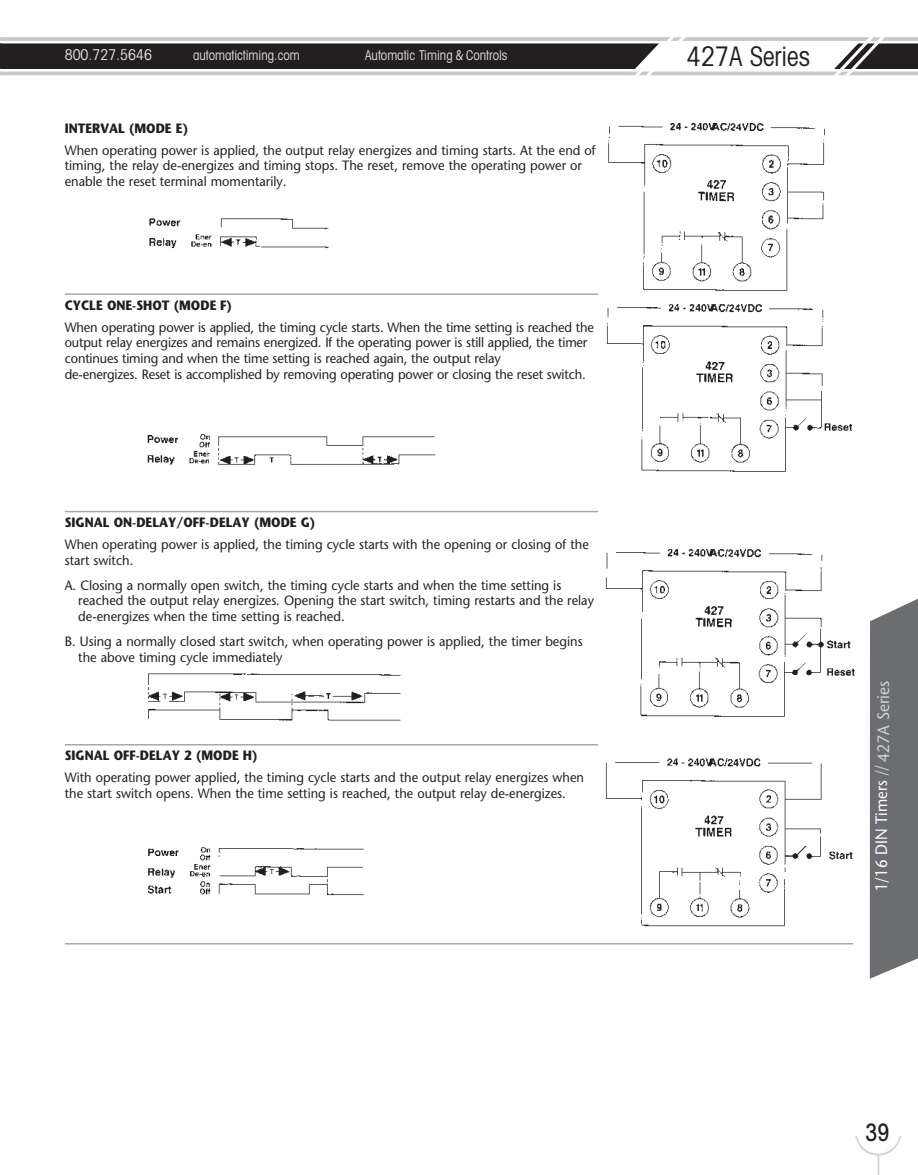
<style>
.page{position:relative;width:918px;height:1175px;background:#fff}
.page>*{position:absolute;margin:0;border:0;box-sizing:border-box;transform-origin:0 0}
.t1{font:condensed 27px "Avant Garde";color:#231f20;scale:.95 1}
.t2{font:500 condensed 24px "Avant Garde";color:#231f20;scale:.9 1}
.t3{font:16.5px "ATC Oak Normal";color:#fff;scale:.9 1}
.t4{font:condensed 15px "Avant Garde";color:#dcdddf;scale:.95 1}
.t5{font:13.5px/15.8px "ATC Oak Normal";color:#231f20;scale:.95 1}
.t6{font:700 13.5px "ATC Oak";color:#231f20;scale:.9 1}
.t7{font:condensed 13.5px "Avant Garde";color:#dcdddf;scale:.95 1}
.s1{color:#d1d2d4}
</style>
<div class="page">
<svg style="left:855px;top:1135px;width:46px;height:39px"></svg>
<div style="left:870px;top:599px;width:48px;height:379px;background:#6c6d70"></div>
<svg style="left:0;top:37px;width:918px;height:39px"></svg>
<img style="left:149px;top:123px;width:676px;height:168px">
<hr style="left:65px;top:293px;width:533px;height:2px;background:#a8a9ad">
<hr style="left:65px;top:511px;width:533px;height:1px;background:#a8a9ad">
<hr style="left:65px;top:744px;width:533px;height:1px;background:#a8a9ad">
<img style="left:147px;top:294px;width:706px;height:178px">
<img style="left:148px;top:549px;width:728px;height:177px">
<img style="left:148px;top:749px;width:729px;height:187px">
<hr style="left:65px;top:943px;width:788px;height:1px;background:#a8a9ad">
<p class="t4" style="left:65px;top:50px;width:93px">800.727.5646</p>
<p class="t7" style="left:193px;top:51px;width:114px">automatictiming.com</p>
<p class="t7" style="left:365px;top:51px;width:151px">Automatic Timing &amp; Controls</p>
<p class="t6" style="left:65px;top:123px;width:139px">INTERVAL (MODE E)</p>
<p class="t5" style="left:65px;top:143px;width:560px">When operating power is applied, the output relay energizes and timing starts. At the end of timing, the relay de-energizes and timing stops. The reset, remove the operating power or enable the reset terminal momentarily.</p>
<p class="t6" style="left:65px;top:300px;width:187px">CYCLE ONE-SHOT (MODE F)</p>
<p class="t5" style="left:65px;top:320px;width:558px">When operating power is applied, the timing cycle starts. When the time setting is reached the output relay energizes and remains energized. If the operating power is still applied, the timer continues timing and when the time setting is reached again, the output relay<br>de-energizes. Reset is accomplished by removing operating power or closing the reset switch.</p>
<p class="t6" style="left:65px;top:517px;width:280px">SIGNAL ON-DELAY/OFF-DELAY (MODE G)</p>
<p class="t5" style="left:65px;top:538px;width:553px">When operating power is applied, the timing cycle starts with the opening or closing of the start switch.</p>
<p class="t5" style="left:78px;top:578px;width:544px;text-indent:-14px">A. Closing a normally open switch, the timing cycle starts and when the time setting is reached the output relay energizes. Opening the start switch, timing restarts and the relay de-energizes when the time setting is reached.</p>
<p class="t5" style="left:78px;top:634px;width:532px;text-indent:-14px">B. Using a normally closed start switch, when operating power is applied, the timer begins the above timing cycle immediately</p>
<p class="t6" style="left:65px;top:750px;width:216px">SIGNAL OFF-DELAY 2 (MODE H)</p>
<p class="t5" style="left:65px;top:771px;width:548px">With operating power applied, the timing cycle starts and the output relay energizes when the start switch opens. When the time setting is reached, the output relay de-energizes.</p>
<h1 class="t1" style="left:687px;top:47px;width:131px">427A Series</h1>
<p class="t3" style="left:875px;top:891px;width:235px;rotate:-90deg">1/16 DIN Timers <span class="s1">// 427A Series</span></p>
<h2 class="t2" style="left:865px;top:1123px;width:28px">39</h2>
</div>
